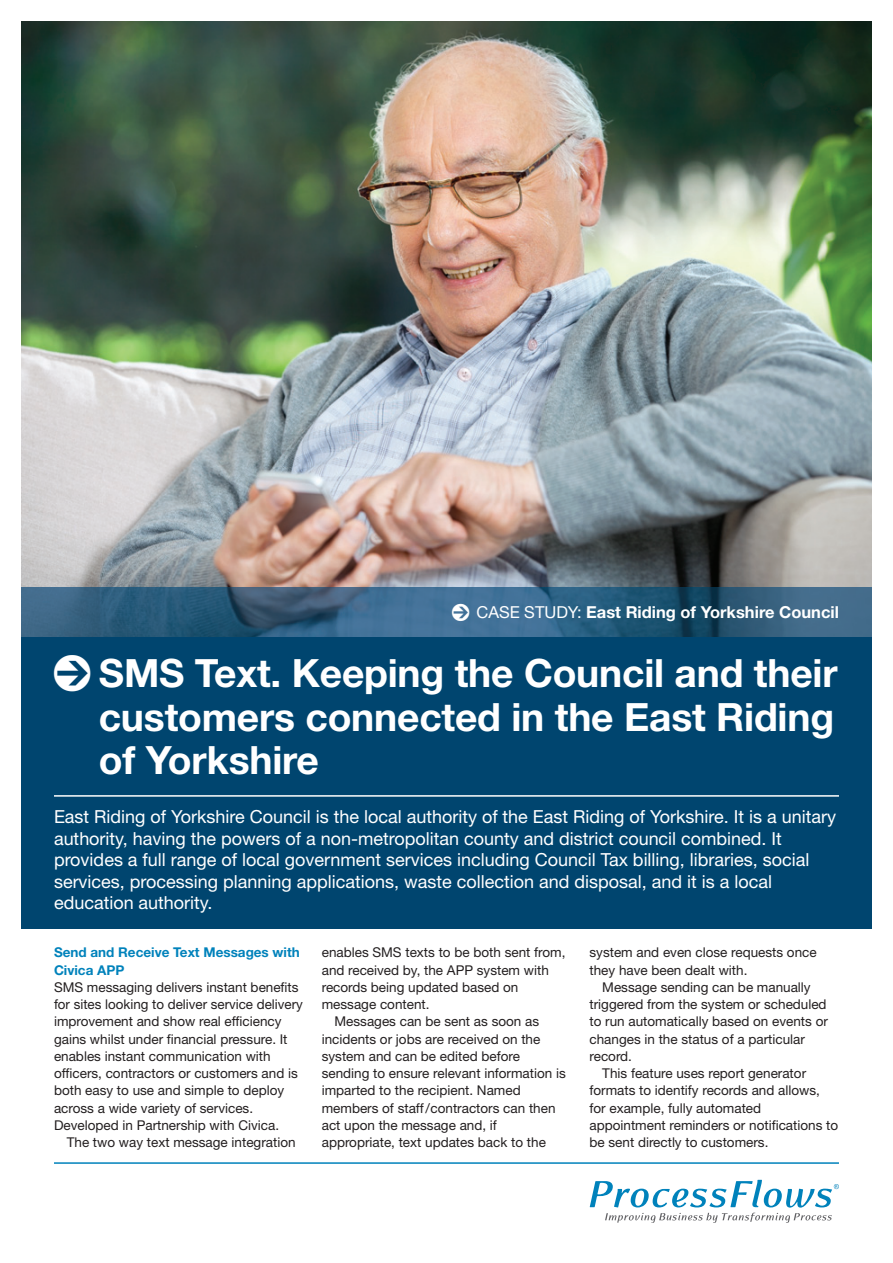
<style>
.page{position:relative;width:893px;height:1263px;background:#fff}
.page>*{position:absolute;margin:0;border:0;box-sizing:border-box;transform-origin:0 0}
.t1{font:700 39px/43.5px "Helvetica Neue";letter-spacing:-.005em;color:#fff;text-align:justify}
.t2{font:18px/21.6px "Helvetica Neue";color:#fff}
.t3{font:700 16.5px "Helvetica Neue";color:#fff}
.t4{font:13.5px/17.2px "Helvetica Neue";color:#231f20}
.t5{font:700 13.5px/17.2px "Helvetica Neue";color:#0082bb}
.s1{font-family:"Pointers";font-weight:400;font-size:22.05px}
.s2{font-weight:400}
.s3{font-family:"Pointers";font-weight:400;font-size:46.5px}
</style>
<div class="page">
<div style="left:21px;top:627px;width:851px;height:302px;background:#00456f"></div>
<img style="left:21px;top:21px;width:851px;height:566px">
<hr style="left:54px;top:795px;width:785px;height:2px;background:#fff">
<img style="left:21px;top:587px;width:851px;height:49px">
<svg style="left:605px;top:1213px;width:227px;height:10px"></svg>
<svg style="left:590px;top:1180px;width:249px;height:27px"></svg>
<hr style="left:54px;top:1162px;width:785px;height:2px;background:#0082bb">
<p class="t3" style="left:452px;top:606px;width:388px"><span class="s1">0</span> <span class="s2">CASE STUDY:</span> East Riding of Yorkshire Council</p>
<h1 class="t1" style="left:99px;top:655px;width:740px;text-indent:-45px"><span class="s3">0</span>SMS Text. Keeping the Council and their customers connected in the East Riding of Yorkshire</h1>
<p class="t2" style="left:54px;top:807px;width:783px">East Riding of Yorkshire Council is the local authority of the East Riding of Yorkshire. It is a unitary authority, having the powers of a non-metropolitan county and district council combined. It provides a full range of local government services including Council Tax billing, libraries, social services, processing planning applications, waste collection and disposal, and it is a local education authority.</p>
<p class="t5" style="left:54px;top:945px;width:247px">Send and Receive Text Messages with<br>Civica APP</p>
<p class="t4" style="left:54px;top:980px;width:250px">SMS messaging delivers instant benefits for sites looking to deliver service delivery improvement and show real efficiency gains whilst under financial pressure. It enables instant communication with officers, contractors or customers and is both easy to use and simple to deploy across a wide variety of services.<br>Developed in Partnership with Civica.</p>
<p class="t4" style="left:67px;top:1135px;width:230px">The two way text message integration</p>
<p class="t4" style="left:322px;top:945px;width:245px">enables SMS texts to be both sent from,</p>
<p class="t4" style="left:322px;top:962px;width:229px">and received by, the APP system with</p>
<p class="t4" style="left:322px;top:980px;width:198px">records being updated based on</p>
<p class="t4" style="left:322px;top:997px;width:109px">message content.</p>
<p class="t4" style="left:334px;top:1014px;width:206px">Messages can be sent as soon as</p>
<p class="t4" style="left:322px;top:1031px;width:220px">incidents or jobs are received on the</p>
<p class="t4" style="left:322px;top:1049px;width:200px">system and can be edited before</p>
<p class="t4" style="left:322px;top:1066px;width:246px">sending to ensure relevant information is</p>
<p class="t4" style="left:322px;top:1083px;width:200px">imparted to the recipient. Named</p>
<p class="t4" style="left:322px;top:1100px;width:235px">members of staff /contractors can then</p>
<p class="t4" style="left:322px;top:1118px;width:177px">act upon the message and, if</p>
<p class="t4" style="left:322px;top:1135px;width:226px">appropriate, text updates back to the</p>
<p class="t4" style="left:589px;top:945px;width:229px">system and even close requests once they have been dealt with.</p>
<p class="t4" style="left:602px;top:980px;width:210px">Message sending can be manually</p>
<p class="t4" style="left:589px;top:997px;width:239px">triggered from the system or scheduled</p>
<p class="t4" style="left:589px;top:1014px;width:240px">to run automatically based on events or</p>
<p class="t4" style="left:589px;top:1031px;width:217px">changes in the status of a particular</p>
<p class="t4" style="left:589px;top:1049px;width:44px">record.</p>
<p class="t4" style="left:602px;top:1066px;width:205px">This feature uses report generator</p>
<p class="t4" style="left:589px;top:1083px;width:232px">formats to identify records and allows,</p>
<p class="t4" style="left:589px;top:1100px;width:173px">for example, fully automated</p>
<p class="t4" style="left:589px;top:1118px;width:250px">appointment reminders or notifications to</p>
<p class="t4" style="left:589px;top:1135px;width:180px">be sent directly to customers.</p>
</div>
